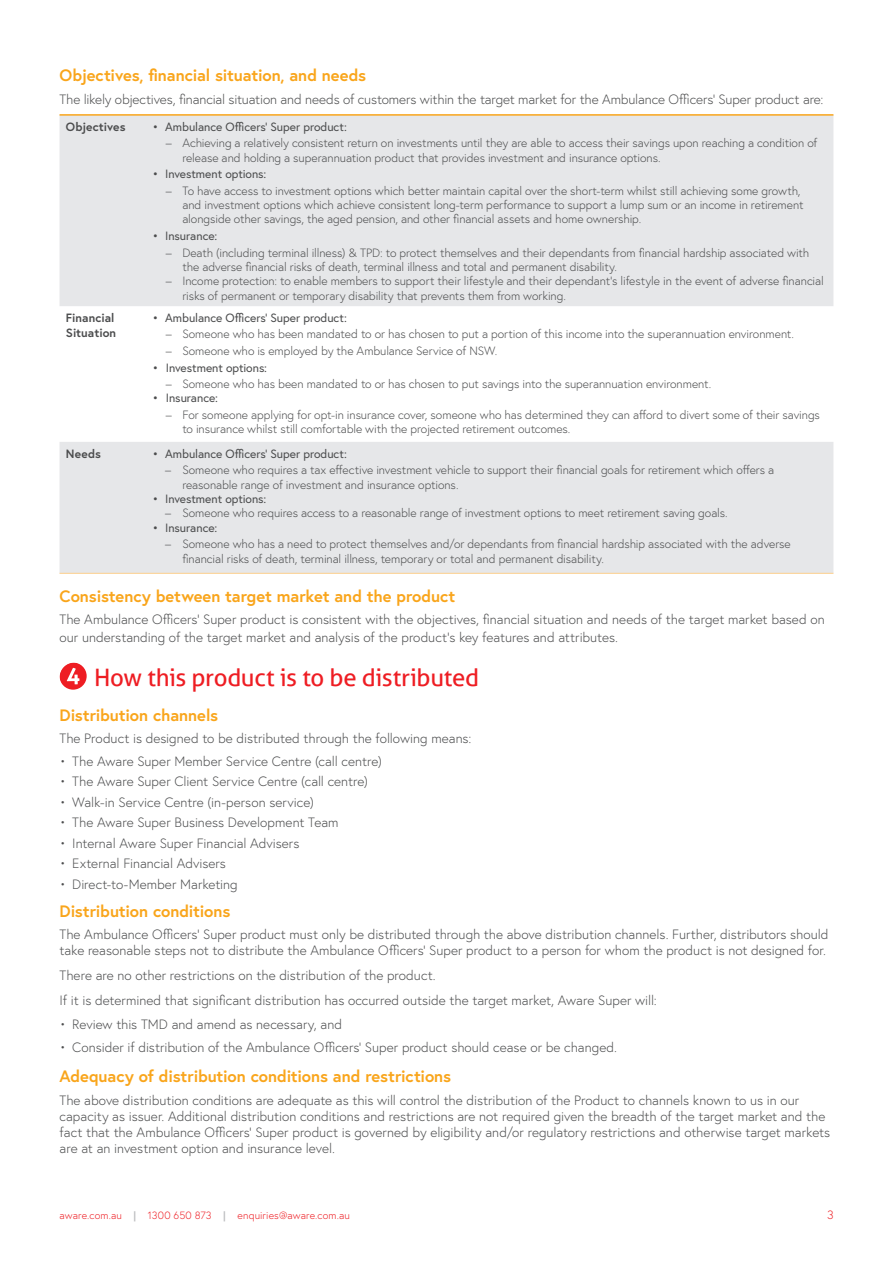
<style>
.page{position:relative;width:893px;height:1263px;background:#fff}
.page>*{position:absolute;margin:0;border:0;box-sizing:border-box;transform-origin:0 0}
.t1{font:24px "Aller";letter-spacing:-.015em;color:#ee1d23}
.t2{font:700 16.5px "Europa";letter-spacing:-.005em;color:#f9a51b}
.t3{font:300 13.5px/16.2px "Europa";color:#4b4c4d}
.t4{font:300 12px/14.4px "Europa";letter-spacing:-.005em;color:#4b4c4d}
.t5{font:12px "Europa";letter-spacing:-.005em;color:#4b4c4d}
.t6{font:700 12px/15px "Europa";letter-spacing:.005em;color:#4b4c4d}
.t7{font:300 12px "Europa";color:#ee1d23}
.t8{font:300 10.5px "Europa";letter-spacing:.015em;color:#ee1d23}
.s1{font-weight:700;color:#bcbdc0}
</style>
<div class="page">
<svg style="left:60px;top:116px;width:773px;height:457px;fill:#e6e7e9"></svg>
<hr style="left:60px;top:114px;width:86px;height:2px;background:#f9a51b">
<hr style="left:146px;top:114px;width:687px;height:2px;background:#f9a51b">
<hr style="left:60px;top:573px;width:86px;height:1px;background:#fdcf8c">
<hr style="left:146px;top:573px;width:687px;height:1px;background:#fdcf8c">
<svg style="left:60px;top:662px;width:27px;height:28px"></svg>
<h2 class="t2" style="left:60px;top:64px;width:308px">Objectives, financial situation, and needs</h2>
<p class="t3" style="left:60px;top:91px;width:765px">The likely objectives, financial situation and needs of customers within the target market for the Ambulance Officers’ Super product are:</p>
<p class="t6" style="left:66px;top:119px;width:61px">Objectives</p>
<p class="t5" style="left:152px;top:119px;width:196px">• Ambulance Officers’ Super product:</p>
<p class="t4" style="left:182px;top:136px;width:637px;text-indent:-16px">– Achieving a relatively consistent return on investments until they are able to access their savings upon reaching a condition of release and holding a superannuation product that provides investment and insurance options.</p>
<p class="t5" style="left:152px;top:166px;width:116px">• Investment options:</p>
<p class="t4" style="left:182px;top:183px;width:623px;text-indent:-16px">– To have access to investment options which better maintain capital over the short-term whilst still achieving some growth, and investment options which achieve consistent long-term performance to support a lump sum or an income in retirement alongside other savings, the aged pension, and other financial assets and home ownership.</p>
<p class="t5" style="left:152px;top:228px;width:66px">• Insurance:</p>
<p class="t4" style="left:182px;top:245px;width:628px;text-indent:-16px">– Death (including terminal illness) &amp; TPD: to protect themselves and their dependants from financial hardship associated with the adverse financial risks of death, terminal illness and total and permanent disability.</p>
<p class="t4" style="left:182px;top:274px;width:643px;text-indent:-16px">– Income protection: to enable members to support their lifestyle and their dependant’s lifestyle in the event of adverse financial risks of permanent or temporary disability that prevents them from working.</p>
<p class="t6" style="left:66px;top:310px;width:52px">Financial<br>Situation</p>
<p class="t5" style="left:152px;top:310px;width:196px">• Ambulance Officers’ Super product:</p>
<p class="t4" style="left:166px;top:327px;width:630px">– Someone who has been mandated to or has chosen to put a portion of this income into the superannuation environment.</p>
<p class="t4" style="left:166px;top:343px;width:333px">– Someone who is employed by the Ambulance Service of NSW.</p>
<p class="t5" style="left:152px;top:360px;width:116px">• Investment options:</p>
<p class="t4" style="left:166px;top:376px;width:547px">– Someone who has been mandated to or has chosen to put savings into the superannuation environment.</p>
<p class="t5" style="left:152px;top:391px;width:67px">• Insurance:</p>
<p class="t4" style="left:182px;top:407px;width:639px;text-indent:-16px">– For someone applying for opt-in insurance cover, someone who has determined they can afford to divert some of their savings to insurance whilst still comfortable with the projected retirement outcomes.</p>
<p class="t6" style="left:66px;top:446px;width:36px">Needs</p>
<p class="t5" style="left:152px;top:446px;width:196px">• Ambulance Officers’ Super product:</p>
<p class="t4" style="left:182px;top:463px;width:593px;text-indent:-17px">– Someone who requires a tax effective investment vehicle to support their financial goals for retirement which offers a reasonable range of investment and insurance options.</p>
<p class="t5" style="left:152px;top:491px;width:116px">• Investment options:</p>
<p class="t4" style="left:165px;top:506px;width:564px">– Someone who requires access to a reasonable range of investment options to meet retirement saving goals.</p>
<p class="t5" style="left:152px;top:520px;width:66px">• Insurance:</p>
<p class="t4" style="left:182px;top:537px;width:610px;text-indent:-17px">– Someone who has a need to protect themselves and/or dependants from financial hardship associated with the adverse financial risks of death, terminal illness, temporary or total and permanent disability.</p>
<h2 class="t2" style="left:60px;top:585px;width:397px">Consistency between target market and the product</h2>
<p class="t3" style="left:60px;top:610px;width:767px;line-height:18px">The Ambulance Officers’ Super product is consistent with the objectives, financial situation and needs of the target market based on our understanding of the target market and analysis of the product’s key features and attributes.</p>
<h1 class="t1" style="left:94px;top:663px;width:387px">How this product is to be distributed</h1>
<h2 class="t2" style="left:60px;top:704px;width:160px">Distribution channels</h2>
<p class="t3" style="left:60px;top:730px;width:413px">The Product is designed to be distributed through the following means:</p>
<p class="t3" style="left:60px;top:753px;width:324px">• The Aware Super Member Service Centre (call centre)</p>
<p class="t3" style="left:60px;top:773px;width:310px">• The Aware Super Client Service Centre (call centre)</p>
<p class="t3" style="left:60px;top:794px;width:256px">• Walk-in Service Centre (in-person service)</p>
<p class="t3" style="left:60px;top:814px;width:281px">• The Aware Super Business Development Team</p>
<p class="t3" style="left:60px;top:835px;width:241px">• Internal Aware Super Financial Advisers</p>
<p class="t3" style="left:60px;top:855px;width:168px">• External Financial Advisers</p>
<p class="t3" style="left:60px;top:875px;width:180px">• Direct-to-Member Marketing</p>
<h2 class="t2" style="left:60px;top:899px;width:172px">Distribution conditions</h2>
<p class="t3" style="left:60px;top:926px;width:770px">The Ambulance Officers’ Super product must only be distributed through the above distribution channels. Further, distributors should take reasonable steps not to distribute the Ambulance Officers’ Super product to a person for whom the product is not designed for.</p>
<p class="t3" style="left:60px;top:963px;width:599px;line-height:24.8px">There are no other restrictions on the distribution of the product.<br>If it is determined that significant distribution has occurred outside the target market, Aware Super will:</p>
<p class="t3" style="left:60px;top:1016px;width:284px">• Review this TMD and amend as necessary, and</p>
<p class="t3" style="left:60px;top:1039px;width:559px">• Consider if distribution of the Ambulance Officers’ Super product should cease or be changed.</p>
<h2 class="t2" style="left:60px;top:1065px;width:393px">Adequacy of distribution conditions and restrictions</h2>
<p class="t3" style="left:60px;top:1092px;width:772px">The above distribution conditions are adequate as this will control the distribution of the Product to channels known to us in our capacity as issuer. Additional distribution conditions and restrictions are not required given the breadth of the target market and the fact that the Ambulance Officers’ Super product is governed by eligibility and/or regulatory restrictions and otherwise target markets are at an investment option and insurance level.</p>
<p class="t8" style="left:60px;top:1209px;width:292px">aware.com.au <span class="s1">|</span> 1300 650 873 <span class="s1">|</span> enquiries@aware.com.au</p>
<p class="t7" style="left:827px;top:1208px;width:8px">3</p>
</div>
